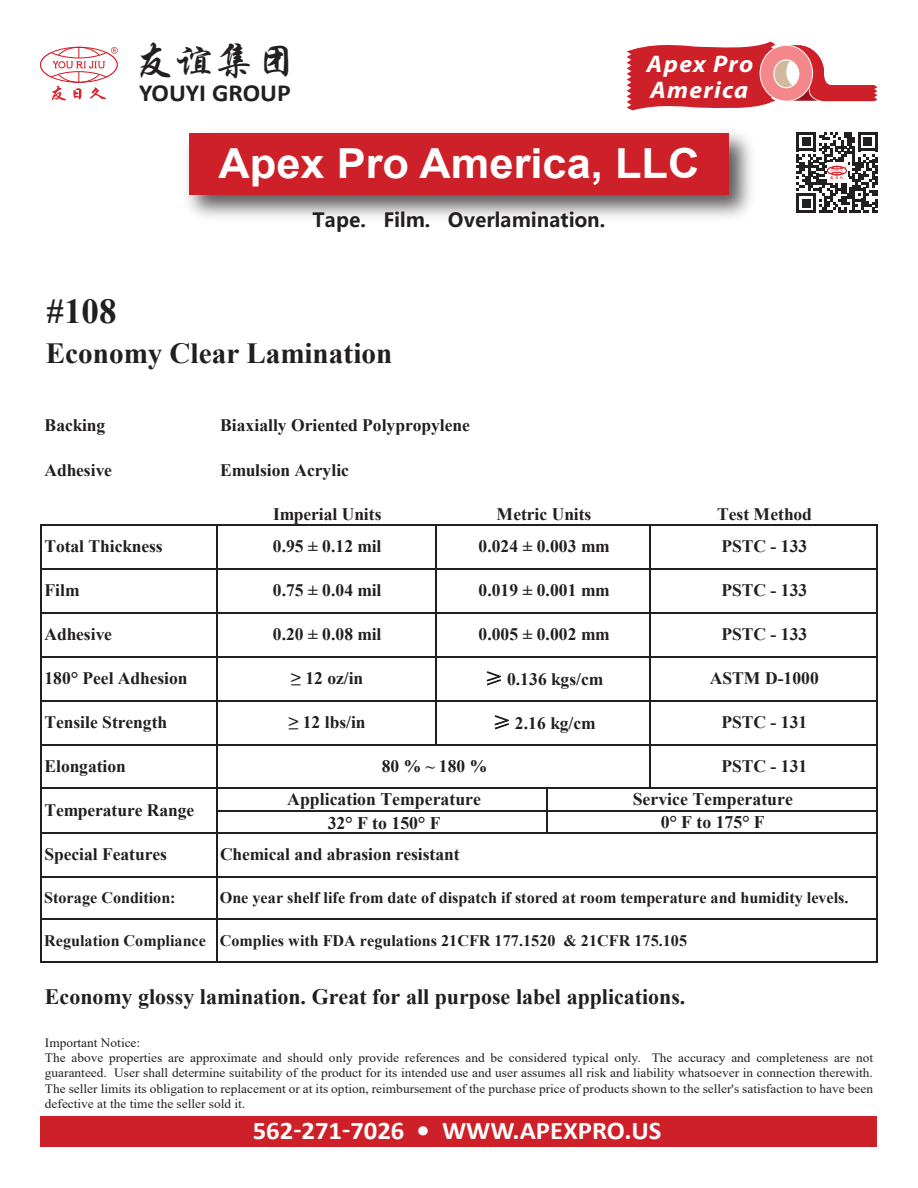
<style>
.page{position:relative;width:918px;height:1188px;background:#fff}
.page>*{position:absolute;margin:0;border:0;box-sizing:border-box;transform-origin:0 0}
.t1{font:700 41.4px "Arial";color:#fff;scale:1.05 1}
.t2{font:39.15px "ST Xingkai";color:#231f20;scale:1.05 1}
.t3{font:700 35.1px "Times New Roman";color:#231f20}
.t4{font:700 29.25px "Times New Roman";color:#231f20}
.t5{font:700 25.5px "Calibri";color:#fff;scale:1.05 1}
.t6{font:700 24.6px "Calibri";color:#231f20;scale:1.05 1}
.t7{font:italic 700 24px "Myriad Pro";letter-spacing:.05em;color:#fff;scale:1.05 1}
.t8{font:700 21.9px "Times New Roman";color:#231f20}
.t9{font:700 19.5px "Microsoft Ya Hei";color:#231f20}
.t10{font:700 17.7px "Times New Roman";color:#231f20}
.t11{font:700 17.55px "Times New Roman";color:#231f20}
.t12{font:700 16.05px "Times New Roman";color:#231f20}
.t13{font:12.75px/15.3px "Times New Roman";color:#231f20;scale:1.05 1}
.s1{font-family:"N Sim Sun";font-weight:400}
</style>
<div class="page">
<svg style="left:796px;top:132px;width:82px;height:81px"></svg>
<div style="left:40px;top:1116px;width:838px;height:30px;background:#cd2028"></div>
<img style="left:187px;top:132px;width:565px;height:85px">
<div style="left:189px;top:133px;width:540px;height:62px;background:#cd2028"></div>
<svg style="left:52px;top:86px;width:14px;height:15px"></svg>
<svg style="left:90px;top:87px;width:16px;height:12px"></svg>
<svg style="left:73px;top:88px;width:8px;height:12px"></svg>
<hr style="left:78px;top:47px;width:1px;height:35px;background:#d7171f">
<div style="left:54px;top:47px;width:50px;height:36px;border:1px solid #d7171f;border-radius:50%"></div>
<svg style="left:40px;top:47px;width:78px;height:31px"></svg>
<svg style="left:627px;top:41px;width:250px;height:69px"></svg>
<svg style="left:487px;top:671px;width:14px;height:14px"></svg>
<svg style="left:495px;top:715px;width:14px;height:14px"></svg>
<hr style="left:40px;top:524px;width:2px;height:439px;background:#231f20">
<hr style="left:216px;top:526px;width:1px;height:437px;background:#231f20">
<hr style="left:435px;top:526px;width:2px;height:219px;background:#231f20">
<hr style="left:650px;top:526px;width:1px;height:263px;background:#231f20">
<hr style="left:876px;top:526px;width:2px;height:437px;background:#231f20">
<hr style="left:546px;top:789px;width:1px;height:45px;background:#231f20">
<hr style="left:42px;top:524px;width:836px;height:2px;background:#231f20">
<hr style="left:42px;top:568px;width:836px;height:1px;background:#231f20">
<hr style="left:42px;top:612px;width:836px;height:1px;background:#231f20">
<hr style="left:42px;top:656px;width:836px;height:1px;background:#231f20">
<hr style="left:42px;top:700px;width:836px;height:1px;background:#231f20">
<hr style="left:42px;top:744px;width:836px;height:1px;background:#231f20">
<hr style="left:42px;top:788px;width:836px;height:1px;background:#231f20">
<hr style="left:217px;top:810px;width:660px;height:1px;background:#231f20">
<hr style="left:42px;top:832px;width:836px;height:2px;background:#231f20">
<hr style="left:42px;top:876px;width:836px;height:2px;background:#231f20">
<hr style="left:42px;top:919px;width:836px;height:1px;background:#231f20">
<hr style="left:42px;top:961px;width:836px;height:2px;background:#231f20">
<p class="t2" style="left:133px;top:40px;width:158px">友谊集团</p>
<p class="t6" style="left:139px;top:75px;width:146px">YOUYI GROUP</p>
<p class="t7" style="left:647px;top:49px;width:103px">Apex Pro</p>
<p class="t7" style="left:650px;top:74px;width:95px">America</p>
<p class="t1" style="left:219px;top:134px;width:459px">Apex Pro America, LLC</p>
<p class="t3" style="left:47px;top:286px;width:72px">#108</p>
<p class="t9" style="left:313px;top:206px;width:294px">Tape. Film. Overlamination.</p>
<p class="t4" style="left:46px;top:332px;width:348px">Economy Clear Lamination</p>
<p class="t11" style="left:44px;top:413px;width:62px">Backing</p>
<p class="t11" style="left:44px;top:457px;width:69px">Adhesive</p>
<p class="t11" style="left:44px;top:534px;width:120px">Total Thickness</p>
<p class="t11" style="left:44px;top:578px;width:37px">Film</p>
<p class="t11" style="left:44px;top:622px;width:69px">Adhesive</p>
<p class="t11" style="left:44px;top:666px;width:145px">180° Peel Adhesion</p>
<p class="t11" style="left:44px;top:710px;width:124px">Tensile Strength</p>
<p class="t11" style="left:44px;top:754px;width:83px">Elongation</p>
<p class="t11" style="left:220px;top:413px;width:251px">Biaxially Oriented Polypropylene</p>
<p class="t11" style="left:220px;top:457px;width:131px">Emulsion Acrylic</p>
<p class="t11" style="left:273px;top:501px;width:110px">Imperial Units</p>
<p class="t11" style="left:497px;top:501px;width:96px">Metric Units</p>
<p class="t11" style="left:273px;top:534px;width:110px">0.95 ± 0.12 mil</p>
<p class="t11" style="left:479px;top:534px;width:133px">0.024 ± 0.003 mm</p>
<p class="t11" style="left:721px;top:534px;width:88px">PSTC - 133</p>
<p class="t11" style="left:717px;top:501px;width:96px">Test Method</p>
<p class="t11" style="left:273px;top:578px;width:110px">0.75 ± 0.04 mil</p>
<p class="t11" style="left:479px;top:578px;width:133px">0.019 ± 0.001 mm</p>
<p class="t11" style="left:721px;top:578px;width:88px">PSTC - 133</p>
<p class="t11" style="left:273px;top:622px;width:110px">0.20 ± 0.08 mil</p>
<p class="t11" style="left:479px;top:622px;width:133px">0.005 ± 0.002 mm</p>
<p class="t11" style="left:721px;top:622px;width:88px">PSTC - 133</p>
<p class="t11" style="left:291px;top:666px;width:74px">≥ 12 oz/in</p>
<p class="t11" style="left:289px;top:710px;width:78px">≥ 12 lbs/in</p>
<p class="t11" style="left:485px;top:666px;width:120px"><span class="s1">≥</span> 0.136 kgs/cm</p>
<p class="t11" style="left:710px;top:666px;width:111px">ASTM D-1000</p>
<p class="t11" style="left:493px;top:710px;width:105px"><span class="s1">≥</span> 2.16 kg/cm</p>
<p class="t11" style="left:721px;top:710px;width:88px">PSTC - 131</p>
<p class="t11" style="left:382px;top:754px;width:107px">80%~180%</p>
<p class="t11" style="left:721px;top:754px;width:88px">PSTC - 131</p>
<p class="t10" style="left:287px;top:786px;width:195px">Application Temperature</p>
<p class="t10" style="left:633px;top:786px;width:162px">Service Temperature</p>
<p class="t10" style="left:328px;top:810px;width:114px">32° F to 150° F</p>
<p class="t11" style="left:44px;top:798px;width:151px">Temperature Range</p>
<p class="t11" style="left:44px;top:842px;width:124px">Special Features</p>
<p class="t12" style="left:44px;top:886px;width:133px">Storage Condition:</p>
<p class="t10" style="left:661px;top:810px;width:105px">0° F to 175° F</p>
<p class="t11" style="left:220px;top:842px;width:241px">Chemical and abrasion resistant</p>
<p class="t12" style="left:220px;top:886px;width:630px">One year shelf life from date of dispatch if stored at room temperature and humidity levels.</p>
<p class="t12" style="left:44px;top:929px;width:644px">Regulation Compliance Complies with FDA regulations 21CFR 177.1520 &amp; 21CFR 175.105</p>
<p class="t8" style="left:45px;top:981px;width:642px">Economy glossy lamination. Great for all purpose label applications.</p>
<p class="t13" style="left:45px;top:1035px;width:790px">Important Notice:<br>The above properties are approximate and should only provide references and be considered typical only. The accuracy and completeness are not guaranteed. User shall determine suitability of the product for its intended use and user assumes all risk and liability whatsoever in connection therewith.<br>The seller limits its obligation to replacement or at its option, reimbursement of the purchase price of products shown to the seller's satisfaction to have been defective at the time the seller sold it.</p>
<p class="t5" style="left:253px;top:1112px;width:391px">562-271-7026 • WWW.APEXPRO.US</p>
</div>
